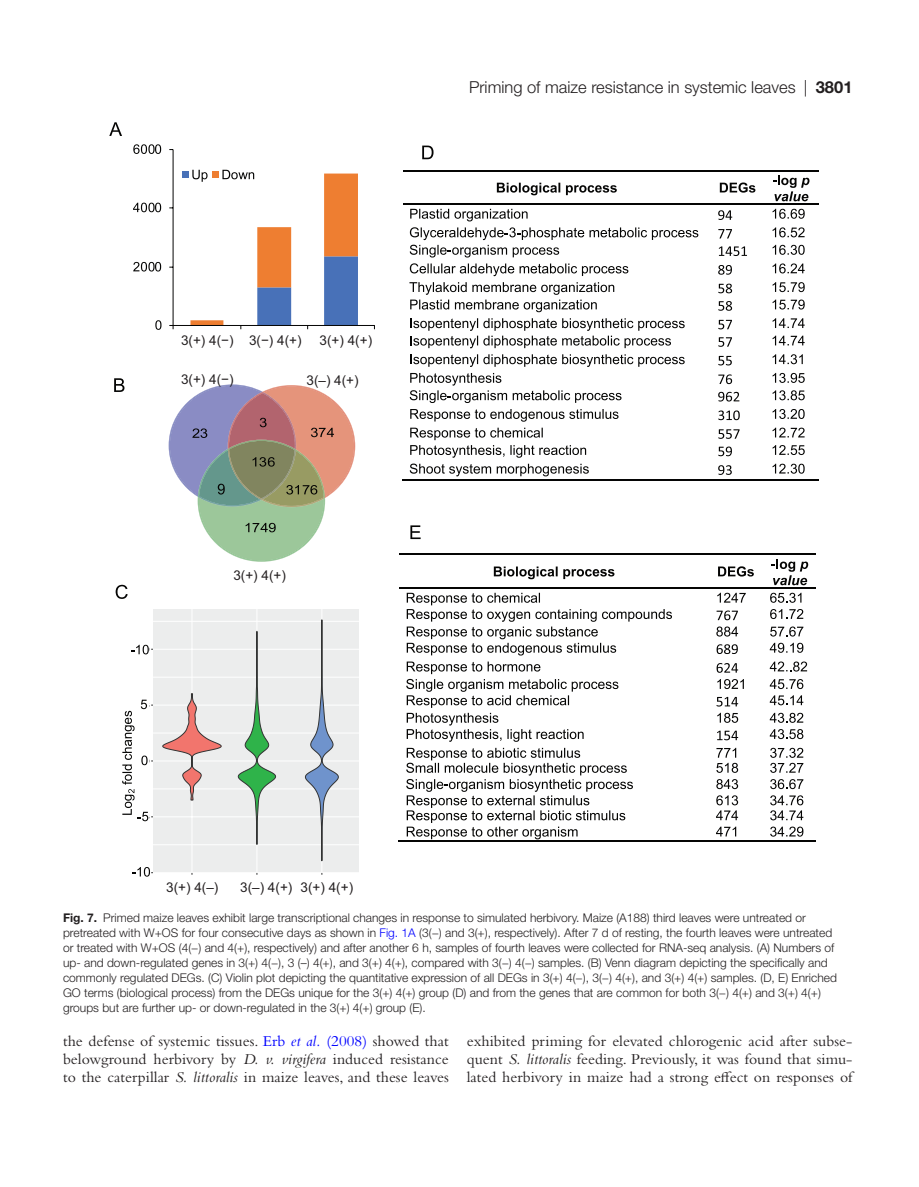
<style>
.page{position:relative;width:919px;height:1187px;background:#fff}
.page>*{position:absolute;margin:0;border:0;box-sizing:border-box;transform-origin:0 0}
.t1{font:300 16.5px "Helvetica Neue LT Std";color:#231f20}
.t2{font:15.75px/18px "Bembo Std";letter-spacing:.005em;color:#231f20;text-align:justify}
.t3{font:13.5px "Arial";color:#231f20}
.t4{font:300 12px/15px "Helvetica Neue LT Std";color:#231f20}
.s1{font-weight:700}
.s2{color:#00f}
.s3{font-style:italic;color:#00f}
.s4{font-style:italic}
</style>
<div class="page">
<svg style="left:109px;top:122px;width:13px;height:14px"></svg>
<svg style="left:422px;top:145px;width:11px;height:14px"></svg>
<svg style="left:114px;top:378px;width:10px;height:14px"></svg>
<svg style="left:410px;top:525px;width:10px;height:14px"></svg>
<svg style="left:497px;top:183px;width:63px;height:12px"></svg>
<svg style="left:566px;top:185px;width:50px;height:10px"></svg>
<svg style="left:719px;top:182px;width:36px;height:11px"></svg>
<svg style="left:773px;top:175px;width:36px;height:26px"></svg>
<hr style="left:403px;top:170px;width:308px;height:1px;background:#050504">
<hr style="left:712px;top:170px;width:52px;height:1px;background:#050504">
<hr style="left:766px;top:170px;width:52px;height:1px;background:#050504">
<svg style="left:410px;top:209px;width:117px;height:12px"></svg>
<svg style="left:718px;top:210px;width:14px;height:10px"></svg>
<svg style="left:772px;top:209px;width:32px;height:10px"></svg>
<hr style="left:403px;top:204px;width:308px;height:1px;background:#050504">
<hr style="left:712px;top:204px;width:52px;height:1px;background:#050504">
<hr style="left:766px;top:204px;width:52px;height:1px;background:#050504">
<svg style="left:718px;top:229px;width:14px;height:9px"></svg>
<svg style="left:772px;top:227px;width:32px;height:10px"></svg>
<svg style="left:410px;top:227px;width:288px;height:30px"></svg>
<svg style="left:718px;top:246px;width:29px;height:10px"></svg>
<svg style="left:772px;top:245px;width:32px;height:10px"></svg>
<svg style="left:410px;top:263px;width:218px;height:13px"></svg>
<svg style="left:718px;top:265px;width:14px;height:10px"></svg>
<svg style="left:772px;top:263px;width:32px;height:10px"></svg>
<svg style="left:718px;top:283px;width:14px;height:10px"></svg>
<svg style="left:772px;top:282px;width:32px;height:10px"></svg>
<svg style="left:409px;top:282px;width:205px;height:30px"></svg>
<svg style="left:718px;top:301px;width:14px;height:10px"></svg>
<svg style="left:772px;top:299px;width:32px;height:10px"></svg>
<svg style="left:718px;top:320px;width:14px;height:9px"></svg>
<svg style="left:772px;top:318px;width:32px;height:10px"></svg>
<svg style="left:410px;top:318px;width:274px;height:30px"></svg>
<svg style="left:718px;top:337px;width:14px;height:10px"></svg>
<svg style="left:772px;top:335px;width:32px;height:10px"></svg>
<svg style="left:410px;top:354px;width:274px;height:13px"></svg>
<svg style="left:718px;top:356px;width:13px;height:9px"></svg>
<svg style="left:772px;top:354px;width:30px;height:10px"></svg>
<svg style="left:718px;top:374px;width:14px;height:10px"></svg>
<svg style="left:772px;top:373px;width:32px;height:10px"></svg>
<svg style="left:410px;top:373px;width:211px;height:30px"></svg>
<svg style="left:718px;top:392px;width:21px;height:9px"></svg>
<svg style="left:772px;top:390px;width:32px;height:10px"></svg>
<svg style="left:410px;top:409px;width:208px;height:12px"></svg>
<svg style="left:718px;top:410px;width:21px;height:10px"></svg>
<svg style="left:772px;top:409px;width:32px;height:10px"></svg>
<svg style="left:718px;top:429px;width:21px;height:10px"></svg>
<svg style="left:772px;top:427px;width:32px;height:10px"></svg>
<svg style="left:410px;top:427px;width:176px;height:30px"></svg>
<svg style="left:718px;top:446px;width:14px;height:10px"></svg>
<svg style="left:772px;top:445px;width:32px;height:10px"></svg>
<svg style="left:410px;top:463px;width:178px;height:13px"></svg>
<svg style="left:718px;top:465px;width:13px;height:10px"></svg>
<svg style="left:772px;top:463px;width:32px;height:10px"></svg>
<hr style="left:402px;top:479px;width:309px;height:2px;background:#050504">
<hr style="left:711px;top:479px;width:53px;height:2px;background:#050504">
<hr style="left:764px;top:479px;width:54px;height:2px;background:#050504">
<svg style="left:494px;top:566px;width:63px;height:13px"></svg>
<svg style="left:563px;top:569px;width:51px;height:10px"></svg>
<svg style="left:718px;top:566px;width:35px;height:10px"></svg>
<svg style="left:771px;top:559px;width:37px;height:26px"></svg>
<hr style="left:399px;top:554px;width:310px;height:1px;background:#050504">
<hr style="left:710px;top:554px;width:53px;height:1px;background:#050504">
<hr style="left:764px;top:554px;width:51px;height:1px;background:#050504">
<svg style="left:717px;top:592px;width:28px;height:10px"></svg>
<svg style="left:770px;top:592px;width:31px;height:10px"></svg>
<hr style="left:399px;top:587px;width:310px;height:2px;background:#050504">
<hr style="left:710px;top:587px;width:53px;height:2px;background:#050504">
<hr style="left:764px;top:587px;width:51px;height:2px;background:#050504">
<svg style="left:716px;top:610px;width:21px;height:10px"></svg>
<svg style="left:770px;top:609px;width:33px;height:10px"></svg>
<svg style="left:716px;top:626px;width:22px;height:10px"></svg>
<svg style="left:770px;top:626px;width:33px;height:10px"></svg>
<svg style="left:406px;top:592px;width:266px;height:63px"></svg>
<svg style="left:716px;top:644px;width:21px;height:10px"></svg>
<svg style="left:769px;top:642px;width:34px;height:10px"></svg>
<svg style="left:716px;top:663px;width:22px;height:9px"></svg>
<svg style="left:769px;top:661px;width:38px;height:10px"></svg>
<svg style="left:717px;top:679px;width:26px;height:10px"></svg>
<svg style="left:769px;top:679px;width:34px;height:10px"></svg>
<svg style="left:716px;top:696px;width:22px;height:10px"></svg>
<svg style="left:769px;top:695px;width:34px;height:10px"></svg>
<svg style="left:717px;top:712px;width:21px;height:10px"></svg>
<svg style="left:769px;top:712px;width:34px;height:10px"></svg>
<svg style="left:406px;top:661px;width:212px;height:80px"></svg>
<svg style="left:717px;top:730px;width:21px;height:10px"></svg>
<svg style="left:769px;top:729px;width:34px;height:10px"></svg>
<svg style="left:716px;top:747px;width:22px;height:25px"></svg>
<svg style="left:770px;top:747px;width:33px;height:25px"></svg>
<svg style="left:716px;top:779px;width:22px;height:10px"></svg>
<svg style="left:770px;top:779px;width:33px;height:10px"></svg>
<svg style="left:716px;top:795px;width:22px;height:25px"></svg>
<svg style="left:770px;top:795px;width:33px;height:25px"></svg>
<svg style="left:406px;top:747px;width:227px;height:92px"></svg>
<svg style="left:716px;top:826px;width:20px;height:10px"></svg>
<svg style="left:770px;top:826px;width:33px;height:10px"></svg>
<hr style="left:398px;top:840px;width:311px;height:1px;background:#050504">
<hr style="left:709px;top:840px;width:54px;height:1px;background:#050504">
<hr style="left:763px;top:840px;width:52px;height:1px;background:#050504">
<hr style="left:173px;top:149px;width:1px;height:176px;background:#050504">
<hr style="left:173px;top:325px;width:201px;height:1px;background:#050504">
<svg style="left:155px;top:320px;width:6px;height:10px"></svg>
<svg style="left:133px;top:262px;width:28px;height:9px"></svg>
<svg style="left:133px;top:203px;width:28px;height:9px"></svg>
<svg style="left:133px;top:144px;width:28px;height:10px"></svg>
<svg style="left:182px;top:170px;width:176px;height:159px"></svg>
<svg style="left:169px;top:384px;width:186px;height:177px"></svg>
<svg style="left:116px;top:584px;width:12px;height:15px"></svg>
<div style="left:153px;top:609px;width:205px;height:263px;background:#eceded"></div>
<hr style="left:153px;top:844px;width:205px;height:1px;background:#fff">
<hr style="left:153px;top:788px;width:205px;height:1px;background:#fff">
<hr style="left:153px;top:732px;width:205px;height:1px;background:#fff">
<hr style="left:153px;top:677px;width:205px;height:1px;background:#fff">
<hr style="left:153px;top:621px;width:205px;height:1px;background:#fff">
<hr style="left:153px;top:816px;width:205px;height:1px;background:#fff">
<hr style="left:153px;top:760px;width:205px;height:1px;background:#fff">
<hr style="left:153px;top:704px;width:205px;height:1px;background:#fff">
<hr style="left:153px;top:649px;width:205px;height:1px;background:#fff">
<hr style="left:192px;top:609px;width:1px;height:263px;background:#fff">
<hr style="left:256px;top:609px;width:1px;height:263px;background:#fff">
<hr style="left:321px;top:609px;width:1px;height:263px;background:#fff">
<svg style="left:162px;top:693px;width:60px;height:107px"></svg>
<svg style="left:237px;top:630px;width:39px;height:215px"></svg>
<svg style="left:305px;top:619px;width:34px;height:242px"></svg>
<svg style="left:132px;top:867px;width:21px;height:9px"></svg>
<svg style="left:131px;top:644px;width:22px;height:10px"></svg>
<svg style="left:122px;top:699px;width:31px;height:122px"></svg>
<p class="t3" style="left:181px;top:330px;width:54px">3(+) 4(−)</p>
<p class="t3" style="left:181px;top:369px;width:54px">3(+) 4(−)</p>
<p class="t3" style="left:306px;top:371px;width:54px">3(–) 4(+)</p>
<p class="t3" style="left:249px;top:330px;width:54px">3(−) 4(+)</p>
<p class="t3" style="left:319px;top:330px;width:54px">3(+) 4(+)</p>
<p class="t3" style="left:233px;top:566px;width:54px">3(+) 4(+)</p>
<h1 class="t1" style="left:469px;top:77px;width:385px">Priming of maize resistance in systemic leaves | <span class="s1">3801</span></h1>
<p class="t3" style="left:166px;top:877px;width:54px">3(+) 4(–)</p>
<p class="t3" style="left:240px;top:877px;width:114px">3(–) 4(+) 3(+) 4(+)</p>
<p class="t4" style="left:63px;top:909px;width:775px"><span class="s1">Fig. 7.</span> Primed maize leaves exhibit large transcriptional changes in response to simulated herbivory. Maize (A188) third leaves were untreated or pretreated with W+OS for four consecutive days as shown in <span class="s2">Fig. 1A</span> (3(−) and 3(+), respectively). After 7 d of resting, the fourth leaves were untreated or treated with W+OS (4(−) and 4(+), respectively) and after another 6 h, samples of fourth leaves were collected for RNA-seq analysis. (A) Numbers of up- and down-regulated genes in 3(+) 4(−), 3 (–) 4(+), and 3(+) 4(+), compared with 3(−) 4(−) samples. (B) Venn diagram depicting the specifically and commonly regulated DEGs. (C) Violin plot depicting the quantitative expression of all DEGs in 3(+) 4(−), 3(−) 4(+), and 3(+) 4(+) samples. (D, E) Enriched GO terms (biological process) from the DEGs unique for the 3(+) 4(+) group (D) and from the genes that are common for both 3(−) 4(+) and 3(+) 4(+) groups but are further up- or down-regulated in the 3(+) 4(+) group (E).</p>
<h2 class="t2" style="left:63px;top:1031px;width:387px">the defense of systemic tissues. <span class="s2">Erb</span> <span class="s3">et al.</span> <span class="s2">(2008)</span> showed that belowground herbivory by <span class="s4">D. v. virgifera</span> induced resistance to the caterpillar <span class="s4">S. littoralis</span> in maize leaves, and these leaves</h2>
<h2 class="t2" style="left:466px;top:1031px;width:387px">exhibited priming for elevated chlorogenic acid after subse&shy;quent <span class="s4">S. littoralis</span> feeding. Previously, it was found that simu&shy;lated herbivory in maize had a strong effect on responses of</h2>
</div>
